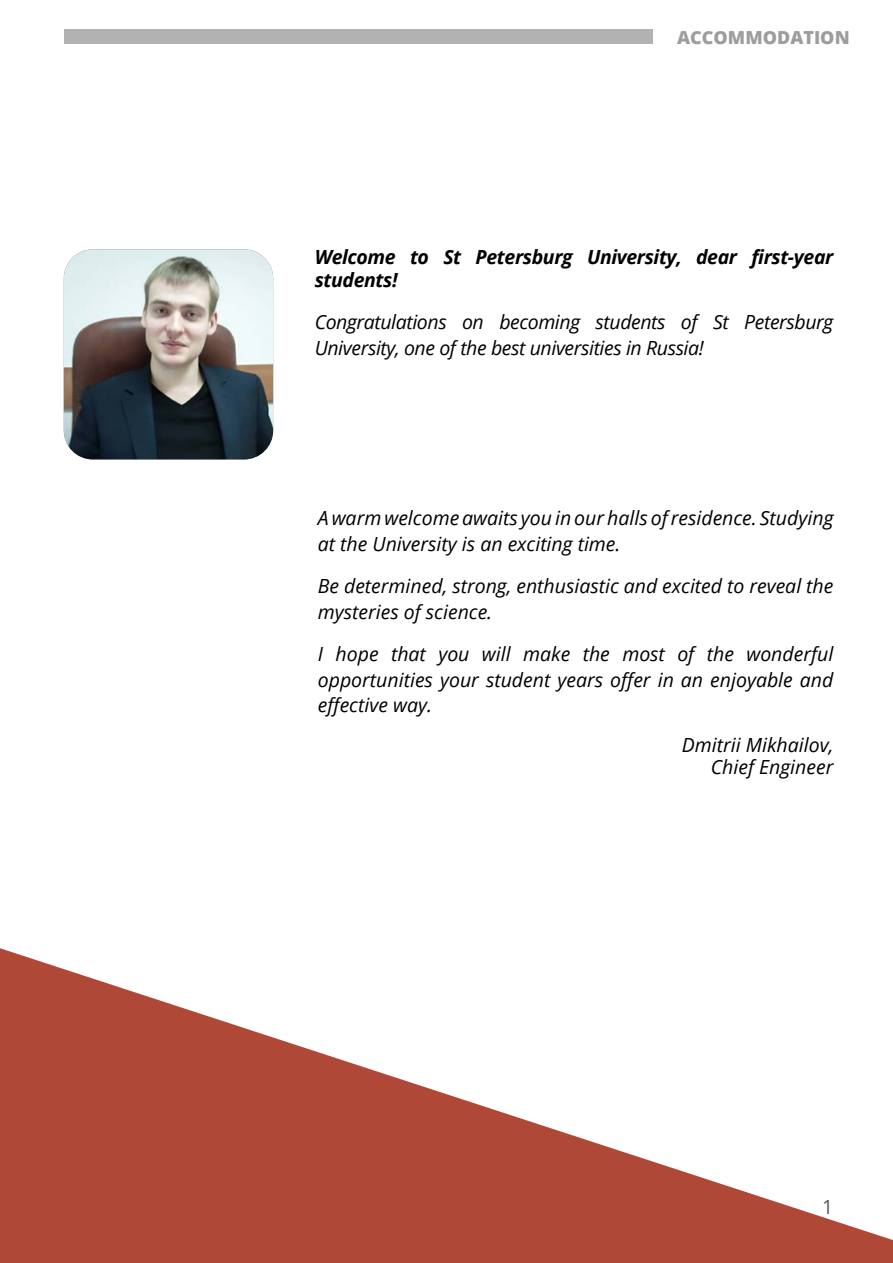
<style>
.page{position:relative;width:893px;height:1263px;background:#fff}
.page>*{position:absolute;margin:0;border:0;box-sizing:border-box;transform-origin:0 0}
.t1{font:italic 19.5px/25.5px "Open Sans";color:#000}
.t2{font:italic 19.5px/25.5px "Open Sans";letter-spacing:-.02em;color:#000}
.t3{font:italic 700 19.5px/22.5px "Open Sans";letter-spacing:-.02em;color:#000}
.t4{font:19.5px "Open Sans";color:#575756}
.t5{font:800 18px "Open Sans";color:#9d9d9c}
</style>
<div class="page">
<div style="left:64px;top:29px;width:589px;height:15px;background:#b3b2b2"></div>
<svg style="left:0;top:948px;width:893px;height:315px;fill:#af4837"></svg>
<img style="left:64px;top:249px;width:209px;height:210px">
<p class="t5" style="left:677px;top:23px;width:174px">ACCOMMODATION</p>
<p class="t3" style="left:315px;top:245px;width:520px">Welcome to St Petersburg University, dear first-year students!</p>
<p class="t2" style="left:315px;top:309px;width:520px">Congratulations on becoming students of St Petersburg<br>University, one of the best universities in Russia!</p>
<p class="t1" style="left:318px;top:505px;width:517px">A warm welcome awaits you in our halls of residence. Studying at the University is an exciting time.</p>
<p class="t1" style="left:318px;top:573px;width:517px">Be determined, strong, enthusiastic and excited to reveal the mysteries of science.</p>
<p class="t1" style="left:318px;top:641px;width:517px;text-align:justify">I hope that you will make the most of the wonderful opportunities your student years offer in an enjoyable and effective way.</p>
<p class="t1" style="left:682px;top:733px;width:153px;line-height:22.5px;text-align:right">Dmitrii Mikhailov,<br>Chief Engineer</p>
<p class="t4" style="left:822px;top:1194px;width:13px">1</p>
</div>
